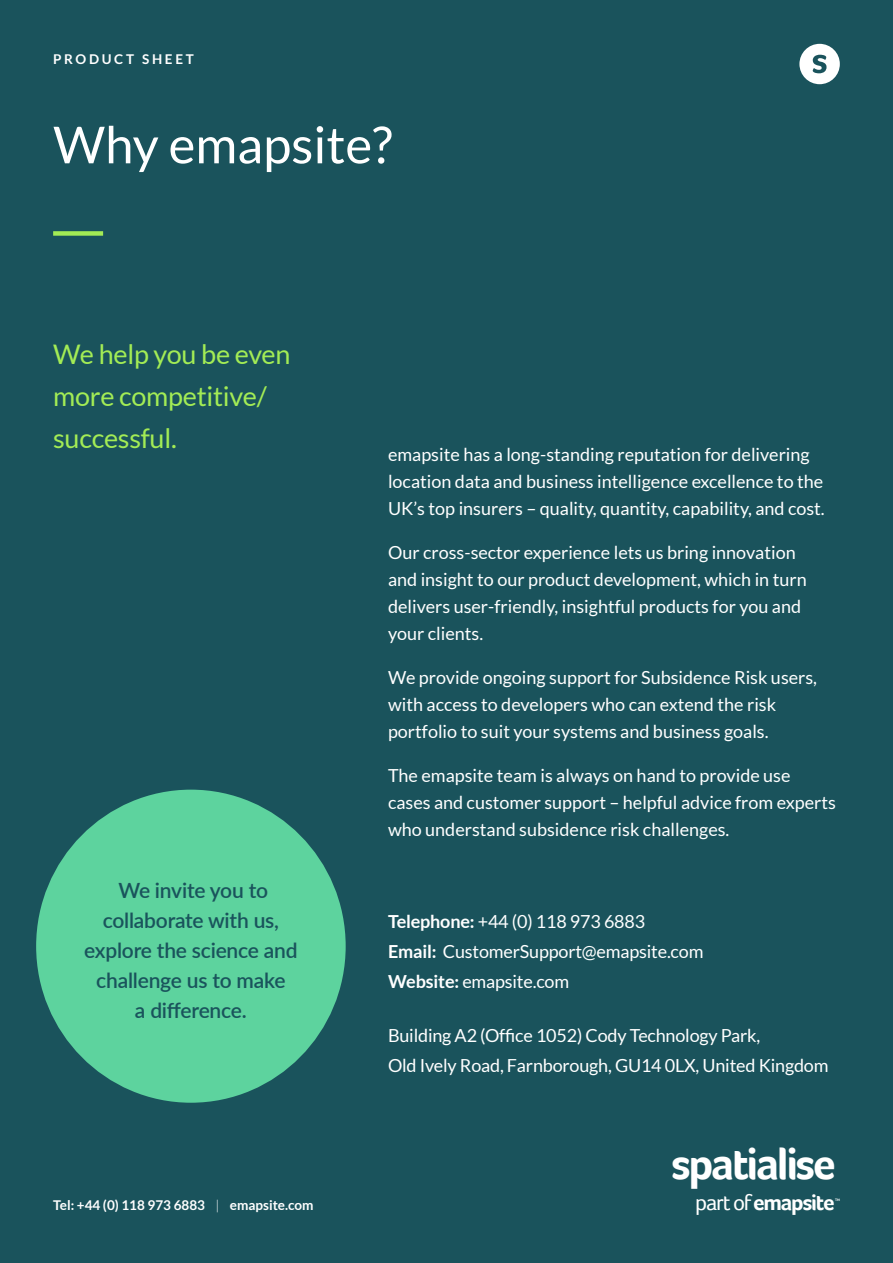
<style>
.page{position:relative;width:893px;height:1263px;background:#1a535c}
.page>*{position:absolute;margin:0;border:0;box-sizing:border-box;transform-origin:0 0}
.t1{font:51px "Lato";color:#fff}
.t2{font:700 44.85px "Foco";letter-spacing:-.05em;color:#fff}
.t3{font:27px/42px "Lato";letter-spacing:-.01em;color:#a3ec55}
.t4{font:700 22.35px "Foco";letter-spacing:-.05em;color:#fff}
.t5{font:600 21px/30px "Lato";letter-spacing:-.01em;color:#1a535c;text-align:center}
.t6{font:18px/27px "Lato";color:#fff}
.t7{font:700 13.5px "Lato";color:#fff}
.t8{font:700 13.5px "Lato";letter-spacing:.2em;color:#fff}
.t9{font:700 3.6px "Foco";color:#fff}
.s1{font-weight:300}
.s2{font-weight:700}
.s3{font-weight:400}
</style>
<div class="page">
<div style="left:799px;top:44px;width:41px;height:40px;background:#fff;border-radius:20px"></div>
<svg style="left:813px;top:55px;width:13px;height:18px"></svg>
<div style="left:36px;top:790px;width:310px;height:313px;background:#5dd39e;border-radius:50%"></div>
<div style="left:53px;top:231px;width:50px;height:5px;background:#a3ec55"></div>
<p class="t8" style="left:53px;top:51px;width:142px">PRODUCT SHEET</p>
<p class="t1" style="left:53px;top:116px;width:341px">Why emapsite?</p>
<p class="t3" style="left:53px;top:333px;width:239px">We help you be even more competitive/ successful.</p>
<p class="t5" style="left:84px;top:875px;width:215px">We invite you to collaborate with us, explore the science and challenge us to make<br>a difference.</p>
<p class="t7" style="left:53px;top:1197px;width:262px">Tel: +44 (0) 118 973 6883 <span class="s1">|</span> emapsite.com</p>
<p class="t6" style="left:388px;top:441px;width:438px">emapsite has a long-standing reputation for delivering location data and business intelligence excellence to the<br>UK’s top insurers – quality, quantity, capability, and cost.</p>
<p class="t6" style="left:388px;top:539px;width:420px">Our cross-sector experience lets us bring innovation and insight to our product development, which in turn delivers user-friendly, insightful products for you and your clients.</p>
<p class="t6" style="left:388px;top:664px;width:431px">We provide ongoing support for Subsidence Risk users, with access to developers who can extend the risk portfolio to suit your systems and business goals.</p>
<p class="t6" style="left:388px;top:762px;width:449px">The emapsite team is always on hand to provide use cases and customer support – helpful advice from experts who understand subsidence risk challenges.</p>
<p class="t6" style="left:388px;top:908px;width:259px"><span class="s2">Telephone:</span> +44 (0) 118 973 6883</p>
<p class="t6" style="left:388px;top:938px;width:317px"><span class="s2">Email:</span> CustomerSupport@emapsite.com</p>
<p class="t6" style="left:388px;top:968px;width:183px"><span class="s2">Website:</span> emapsite.com</p>
<p class="t6" style="left:388px;top:1021px;width:442px;line-height:30px">Building A2 (Office 1052) Cody Technology Park,<br>Old Ively Road, Farnborough, GU14 0LX, United Kingdom</p>
<h2 class="t2" style="left:671px;top:1138px;width:166px">spatialise</h2>
<p class="t4" style="left:695px;top:1189px;width:141px"><span class="s3">part of</span> emapsite</p>
<p class="t9" style="left:835px;top:1198px;width:6px">TM</p>
</div>
